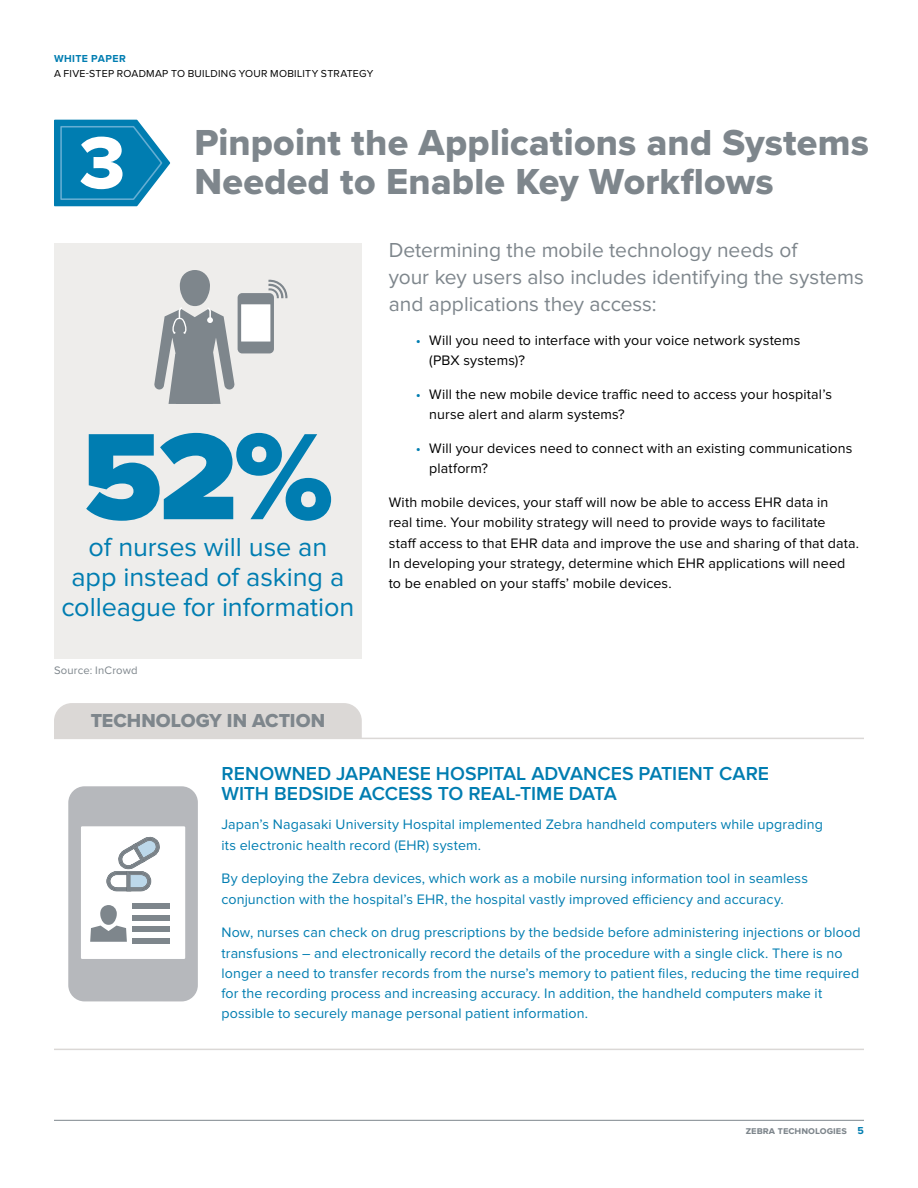
<style>
.page{position:relative;width:918px;height:1188px;background:#fff}
.page>*{position:absolute;margin:0;border:0;box-sizing:border-box;transform-origin:0 0}
.t1{font:900 127.5px "Proxima Nova";color:#007db1}
.t2{font:76.35px "Proxima Nova Extrabld";color:#fff}
.t3{font:37.5px/39px "Proxima Nova Extrabld";letter-spacing:.005em;color:#7e868c}
.t4{font:27px/30px "Proxima Nova";letter-spacing:-.005em;color:#007db1;text-align:center}
.t5{font:21px/27px "Proxima Nova";color:#7e868c}
.t6{font:600 19.5px/20.2px "Proxima Nova";letter-spacing:.005em;color:#007db1}
.t7{font:19.5px "Proxima Nova Extrabld";color:#7e868c}
.t8{font:14.25px/20.2px "Proxima Nova";letter-spacing:.01em;color:#007db1}
.t9{font:14.25px/20.2px "Proxima Nova";letter-spacing:.01em;color:#000}
.t10{font:11.25px "Proxima Nova";letter-spacing:.02em;color:#7e868c}
.t11{font:10.5px "Proxima Nova";letter-spacing:.025em;color:#000}
.t12{font:700 10.5px "Proxima Nova";color:#7e868c}
.t13{font:700 10.5px "Proxima Nova";letter-spacing:.04em;color:#007db1}
.s1{color:#007db1}
</style>
<div class="page">
<hr style="left:54px;top:1120px;width:810px;height:1px;background:#7e868c">
<div style="left:54px;top:243px;width:308px;height:416px;background:#eeedeb"></div>
<svg style="left:154px;top:270px;width:81px;height:134px"></svg>
<svg style="left:268px;top:279px;width:20px;height:19px"></svg>
<div style="left:238px;top:293px;width:36px;height:60px;background:#7e868c;border-radius:5px"></div>
<div style="left:241px;top:304px;width:29px;height:38px;background:#fff"></div>
<svg style="left:54px;top:119px;width:117px;height:88px;background:#2d94bf"></svg>
<hr style="left:54px;top:738px;width:810px;height:1px;background:#dbd8d6">
<hr style="left:54px;top:1049px;width:810px;height:1px;background:#dbd8d6">
<div style="left:54px;top:703px;width:308px;height:35px;background:#dbd8d6"></div>
<div style="left:68px;top:786px;width:130px;height:215px;background:#b6b8bc;border-radius:16px"></div>
<div style="left:81px;top:826px;width:104px;height:133px;background:#fff"></div>
<svg style="left:90px;top:905px;width:37px;height:37px"></svg>
<div style="left:133px;top:927px;width:37px;height:5px;background:#7e868c"></div>
<div style="left:133px;top:915px;width:37px;height:5px;background:#7e868c"></div>
<div style="left:133px;top:904px;width:37px;height:5px;background:#7e868c"></div>
<div style="left:133px;top:938px;width:37px;height:5px;background:#7e868c"></div>
<svg style="left:106px;top:837px;width:54px;height:55px"></svg>
<p class="t13" style="left:54px;top:53px;width:73px">WHITE PAPER</p>
<p class="t11" style="left:54px;top:68px;width:321px">A FIVE-STEP ROADMAP TO BUILDING YOUR MOBILITY STRATEGY</p>
<h2 class="t2" style="left:79px;top:106px;width:47px">3</h2>
<h3 class="t3" style="left:194px;top:123px;width:676px">Pinpoint the Applications and Systems<br>Needed to Enable Key Workflows</h3>
<h1 class="t1" style="left:82px;top:382px;width:253px">52%</h1>
<h3 class="t4" style="left:61px;top:534px;width:295px">of nurses will use an<br>app instead of asking a colleague for information</h3>
<p class="t10" style="left:54px;top:665px;width:85px">Source: InCrowd</p>
<h3 class="t7" style="left:91px;top:706px;width:236px">TECHNOLOGY IN ACTION</h3>
<h3 class="t5" style="left:389px;top:238px;width:477px">Determining the mobile technology needs of<br>your key users also includes identifying the systems and applications they access:</h3>
<p class="t9" style="left:429px;top:331px;width:373px;text-indent:-13px"><span class="s1">•</span> Will you need to interface with your voice network systems (PBX systems)?</p>
<p class="t9" style="left:429px;top:385px;width:404px;text-indent:-13px"><span class="s1">•</span> Will the new mobile device traffic need to access your hospital’s nurse alert and alarm systems?</p>
<p class="t9" style="left:429px;top:439px;width:425px;text-indent:-13px"><span class="s1">•</span> Will your devices need to connect with an existing communications platform?</p>
<p class="t9" style="left:389px;top:493px;width:472px">With mobile devices, your staff will now be able to access EHR data in<br>real time. Your mobility strategy will need to provide ways to facilitate<br>staff access to that EHR data and improve the use and sharing of that data.<br>In developing your strategy, determine which EHR applications will need to be enabled on your staffs’ mobile devices.</p>
<h3 class="t6" style="left:221px;top:764px;width:549px">RENOWNED JAPANESE HOSPITAL ADVANCES PATIENT CARE<br>WITH BEDSIDE ACCESS TO REAL-TIME DATA</h3>
<p class="t8" style="left:221px;top:815px;width:603px">Japan’s Nagasaki University Hospital implemented Zebra handheld computers while upgrading its electronic health record (EHR) system.</p>
<p class="t8" style="left:221px;top:869px;width:588px">By deploying the Zebra devices, which work as a mobile nursing information tool in seamless conjunction with the hospital’s EHR, the hospital vastly improved efficiency and accuracy.</p>
<p class="t8" style="left:221px;top:923px;width:641px">Now, nurses can check on drug prescriptions by the bedside before administering injections or blood transfusions – and electronically record the details of the procedure with a single click. There is no longer a need to transfer records from the nurse’s memory to patient files, reducing the time required for the recording process and increasing accuracy. In addition, the handheld computers make it possible to securely manage personal patient information.</p>
<p class="t12" style="left:746px;top:1124px;width:120px">zebra technologies <span class="s1">5</span></p>
</div>
